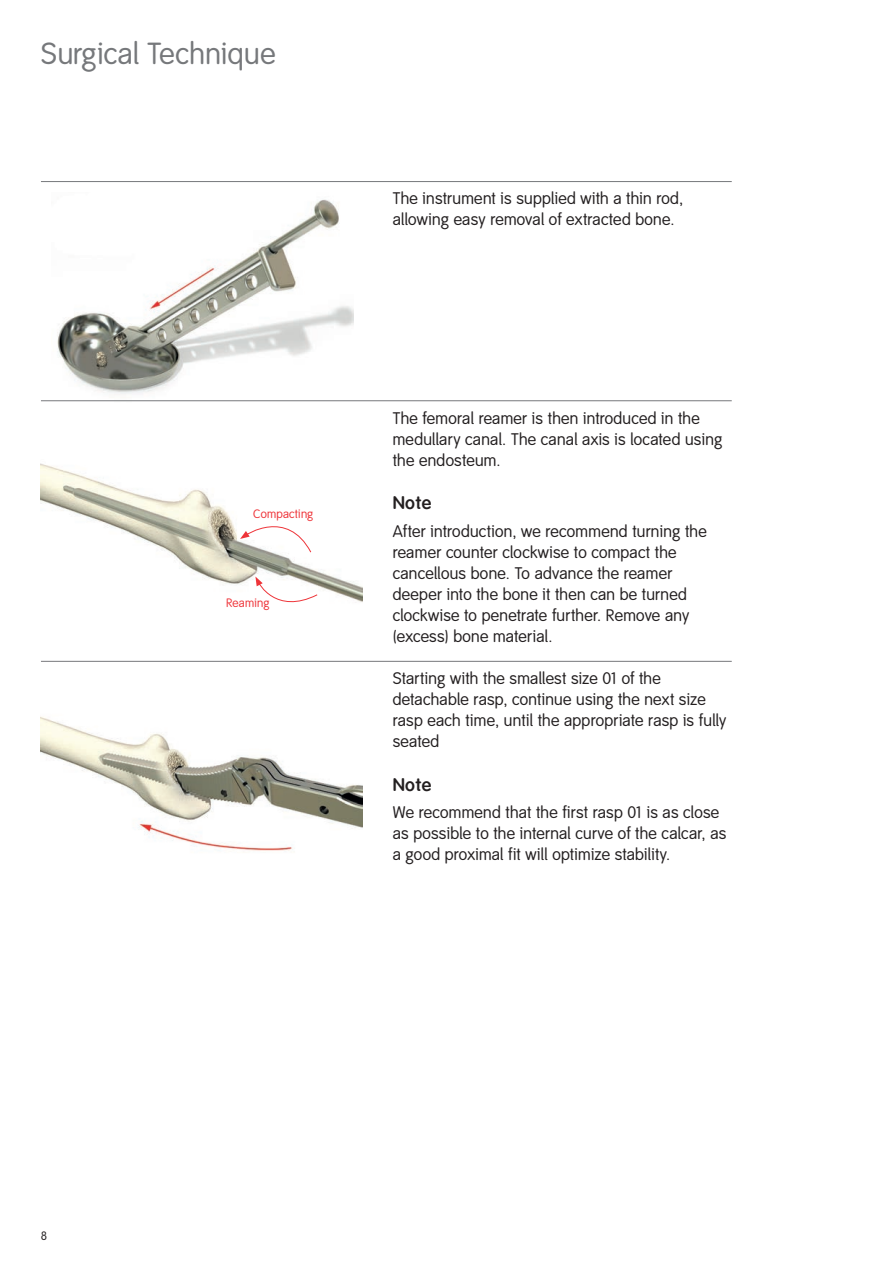
<style>
.page{position:relative;width:890px;height:1262px;background:#fff}
.page>*{position:absolute;margin:0;border:0;box-sizing:border-box;transform-origin:0 0}
.t1{font:30px "Smith&Nephew";letter-spacing:.02em;color:#76787b}
.t2{font:700 18px "Smith&Nephew";letter-spacing:.015em;color:#231f20}
.t3{font:16.5px/21px "Smith&Nephew";letter-spacing:.02em;color:#231f20}
.t4{font:12px "Smith&Nephew";letter-spacing:.02em;color:#ee3439}
.t5{font:12px "Smith&Nephew";color:#231f20}
</style>
<div class="page">
<img style="left:51px;top:199px;width:303px;height:203px">
<hr style="left:41px;top:181px;width:691px;height:1px;background:#76787b">
<img style="left:41px;top:463px;width:321px;height:139px">
<svg style="left:255px;top:576px;width:63px;height:27px"></svg>
<svg style="left:240px;top:508px;width:72px;height:45px"></svg>
<hr style="left:41px;top:400px;width:691px;height:1px;background:#76787b">
<img style="left:41px;top:717px;width:321px;height:134px">
<hr style="left:41px;top:661px;width:691px;height:1px;background:#76787b">
<h1 class="t1" style="left:41px;top:36px;width:236px">Surgical Technique</h1>
<p class="t4" style="left:253px;top:507px;width:62px">Compacting</p>
<p class="t4" style="left:226px;top:596px;width:45px">Reaming</p>
<p class="t3" style="left:393px;top:189px;width:292px">The instrument is supplied with a thin rod, allowing easy removal of extracted bone.</p>
<p class="t3" style="left:393px;top:408px;width:331px">The femoral reamer is then introduced in the medullary canal. The canal axis is located using the endosteum.</p>
<p class="t2" style="left:393px;top:492px;width:40px">Note</p>
<p class="t3" style="left:393px;top:521px;width:315px">After introduction, we recommend turning the reamer counter clockwise to compact the cancellous bone. To advance the reamer deeper into the bone it then can be turned clockwise to penetrate further. Remove any (excess) bone material.</p>
<p class="t3" style="left:393px;top:668px;width:335px">Starting with the smallest size 01 of the detachable rasp, continue using the next size rasp each time, until the appropriate rasp is fully seated</p>
<p class="t2" style="left:393px;top:774px;width:40px">Note</p>
<p class="t3" style="left:393px;top:802px;width:335px">We recommend that the first rasp 01 is as close as possible to the internal curve of the calcar, as a good proximal fit will optimize stability.</p>
<p class="t5" style="left:41px;top:1229px;width:8px">8</p>
</div>
